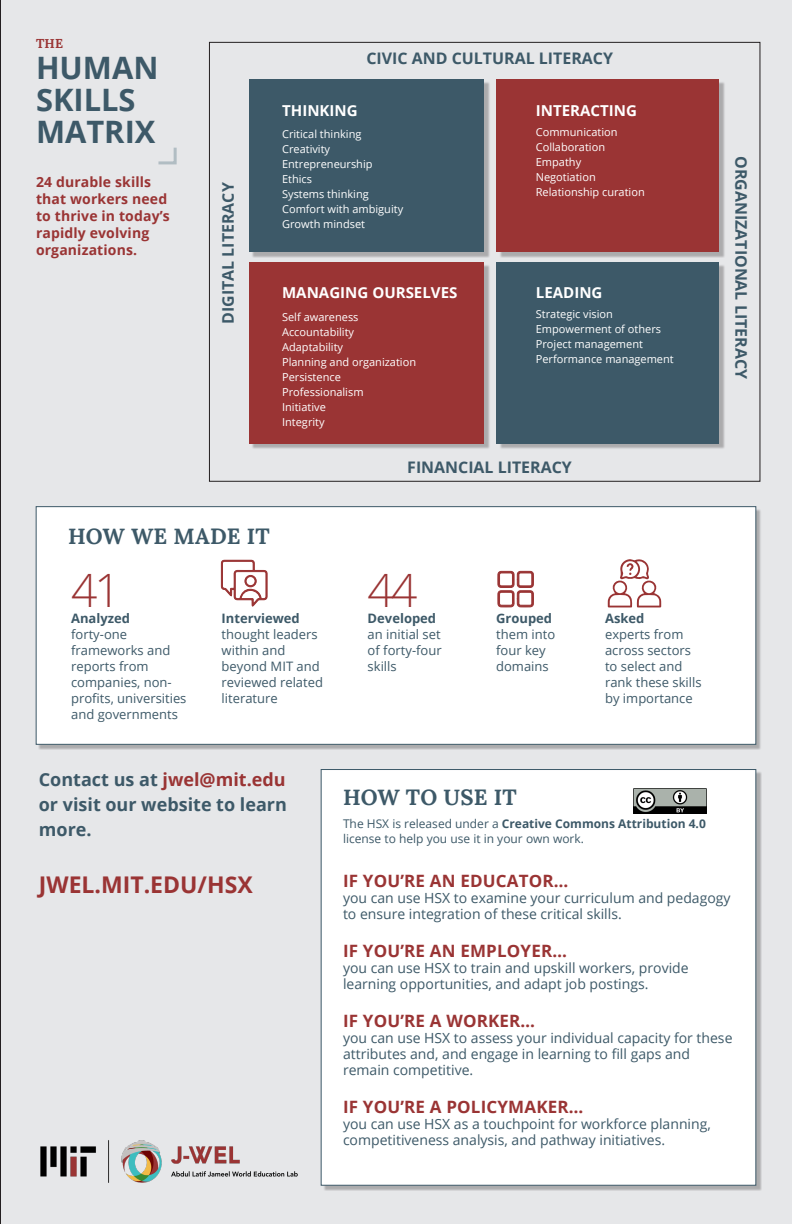
<style>
.page{position:relative;width:792px;height:1224px;background:#e6e7e9}
.page>*{position:absolute;margin:0;border:0;box-sizing:border-box;transform-origin:0 0}
.t1{font:300 46px "Open Sans";color:#9a3434}
.t2{font:700 30.9px/32.2px "Open Sans";color:#3d5968}
.t3{font:700 23px "Open Sans";color:#9a3434}
.t4{font:700 22px "Lora";letter-spacing:.01em;color:#3d5968}
.t5{font:700 18px/25px "Open Sans";color:#3d5968;text-align:justify}
.t6{font:700 17px "Open Sans";letter-spacing:.01em;color:#9a3434}
.t7{font:700 15.9px "Open Sans";color:#3d5968}
.t8{font:700 15.1px "Open Sans";color:#fff}
.t9{font:14px/16px "Open Sans";color:#3d5968}
.t10{font:700 14px/17px "Open Sans";letter-spacing:.01em;color:#9a3434}
.t11{font:13px/16px "Open Sans";color:#3d5968}
.t12{font:700 13px "Open Sans";color:#3d5968}
.t13{font:700 12.9px "Lora";color:#9a3434}
.t14{font:12px/15px "Open Sans";color:#3d5968}
.t15{font:11px/15px "Open Sans";color:#fff}
.s1{color:#9a3434}
.s2{font-weight:700}
</style>
<div class="page">
<div style="left:244px;top:75px;width:481px;height:372px;background:#e6e7e9"></div>
<div style="left:251px;top:264px;width:239px;height:186px;background:#231f20;opacity:.3"></div>
<div style="left:249px;top:262px;width:235px;height:181px;background:#9a3434"></div>
<div style="left:499px;top:82px;width:227px;height:176px;background:#231f20;opacity:.3"></div>
<div style="left:497px;top:79px;width:222px;height:173px;background:#9a3434"></div>
<div style="left:499px;top:264px;width:227px;height:186px;background:#231f20;opacity:.3"></div>
<div style="left:497px;top:262px;width:222px;height:181px;background:#3d5968"></div>
<div style="left:251px;top:82px;width:239px;height:176px;background:#231f20;opacity:.3"></div>
<div style="left:249px;top:79px;width:235px;height:173px;background:#3d5968"></div>
<div style="left:323px;top:771px;width:439px;height:420px;background:#231f20;opacity:.3"></div>
<div style="left:321px;top:769px;width:435px;height:416px;background:#fff"></div>
<div style="left:38px;top:508px;width:724px;height:242px;background:#231f20;opacity:.3"></div>
<div style="left:36px;top:507px;width:720px;height:237px;background:#fff"></div>
<svg style="left:155px;top:145px;width:23px;height:21px"></svg>
<svg style="left:608px;top:559px;width:53px;height:48px"></svg>
<svg style="left:221px;top:559px;width:47px;height:48px"></svg>
<svg style="left:498px;top:571px;width:36px;height:37px"></svg>
<img style="left:38px;top:1137px;width:274px;height:48px">
<img style="left:633px;top:788px;width:73px;height:26px">
<p class="t13" style="left:36px;top:35px;width:29px">THE</p>
<h2 class="t2" style="left:36px;top:50px;width:124px">HUMAN<br>SKILLS<br>MATRIX</h2>
<p class="t10" style="left:36px;top:173px;width:135px">24 durable skills that workers need to thrive in today’s rapidly evolving organizations.</p>
<p class="t7" style="left:217px;top:324px;width:143px;rotate:-90deg">DIGITAL LITERACY</p>
<p class="t7" style="left:366px;top:47px;width:248px">CIVIC AND CULTURAL LITERACY</p>
<p class="t8" style="left:282px;top:100px;width:77px">THINKING</p>
<p class="t15" style="left:282px;top:126px;width:123px">Critical thinking<br>Creativity<br>Entrepreneurship<br>Ethics<br>Systems thinking<br>Comfort with ambiguity<br>Growth mindset</p>
<p class="t8" style="left:282px;top:282px;width:177px">MANAGING OURSELVES</p>
<p class="t15" style="left:282px;top:309px;width:136px">Self awareness<br>Accountability<br>Adaptability<br>Planning and organization<br>Persistence<br>Professionalism<br>Initiative<br>Integrity</p>
<p class="t8" style="left:536px;top:100px;width:103px">INTERACTING</p>
<p class="t15" style="left:536px;top:124px;width:110px">Communication<br>Collaboration<br>Empathy<br>Negotiation<br>Relationship curation</p>
<p class="t8" style="left:536px;top:282px;width:68px">LEADING</p>
<p class="t15" style="left:536px;top:306px;width:139px">Strategic vision<br>Empowerment of others<br>Project management<br>Performance management</p>
<p class="t7" style="left:407px;top:456px;width:166px">FINANCIAL LITERACY</p>
<h3 class="t4" style="left:68px;top:522px;width:203px">HOW WE MADE IT</h3>
<h1 class="t1" style="left:71px;top:558px;width:51px">41</h1>
<p class="t12" style="left:71px;top:609px;width:60px">Analyzed</p>
<p class="t11" style="left:71px;top:626px;width:117px">forty-one frameworks and reports from companies, non&shy;profits, universities and governments</p>
<p class="t12" style="left:222px;top:609px;width:80px">Interviewed</p>
<p class="t11" style="left:222px;top:626px;width:103px">thought leaders within and beyond MIT and reviewed related literature</p>
<h1 class="t1" style="left:368px;top:557px;width:51px">44</h1>
<p class="t12" style="left:368px;top:609px;width:70px">Developed</p>
<p class="t11" style="left:368px;top:626px;width:76px;text-align:justify">an initial set of forty-four skills</p>
<p class="t12" style="left:496px;top:610px;width:58px">Grouped</p>
<p class="t11" style="left:496px;top:626px;width:61px">them into four key domains</p>
<p class="t12" style="left:605px;top:609px;width:41px">Asked</p>
<p class="t11" style="left:605px;top:626px;width:98px">experts from across sectors to select and rank these skills by importance</p>
<p class="t7" style="left:752px;top:156px;width:224px;rotate:90deg">ORGANIZATIONAL LITERACY</p>
<p class="t5" style="left:39px;top:767px;width:250px">Contact us at <span class="s1">jwel@mit.edu </span>or visit our website to learn more.</p>
<h3 class="t3" style="left:39px;top:868px;width:215px">JWEL.MIT.EDU/HSX</h3>
<h3 class="t4" style="left:343px;top:783px;width:175px">HOW TO USE IT</h3>
<p class="t14" style="left:343px;top:816px;width:364px">The HSX is released under a <span class="s2">Creative Commons Attribution 4.0 </span>license to help you use it in your own work.</p>
<p class="t6" style="left:343px;top:869px;width:227px">IF YOU’RE AN EDUCATOR…</p>
<p class="t9" style="left:343px;top:889px;width:389px">you can use HSX to examine your curriculum and pedagogy to ensure integration of these critical skills.</p>
<p class="t6" style="left:343px;top:939px;width:226px">IF YOU’RE AN EMPLOYER…</p>
<p class="t9" style="left:343px;top:959px;width:347px">you can use HSX to train and upskill workers, provide learning opportunities, and adapt job postings.</p>
<p class="t6" style="left:343px;top:1009px;width:194px">IF YOU’RE A WORKER…</p>
<p class="t9" style="left:343px;top:1029px;width:391px">you can use HSX to assess your individual capacity for these attributes and, and engage in learning to fill gaps and remain competitive.</p>
<p class="t6" style="left:343px;top:1095px;width:242px">IF YOU’RE A POLICYMAKER…</p>
<p class="t9" style="left:343px;top:1115px;width:369px">you can use HSX as a touchpoint for workforce planning, competitiveness analysis, and pathway initiatives.</p>
</div>
